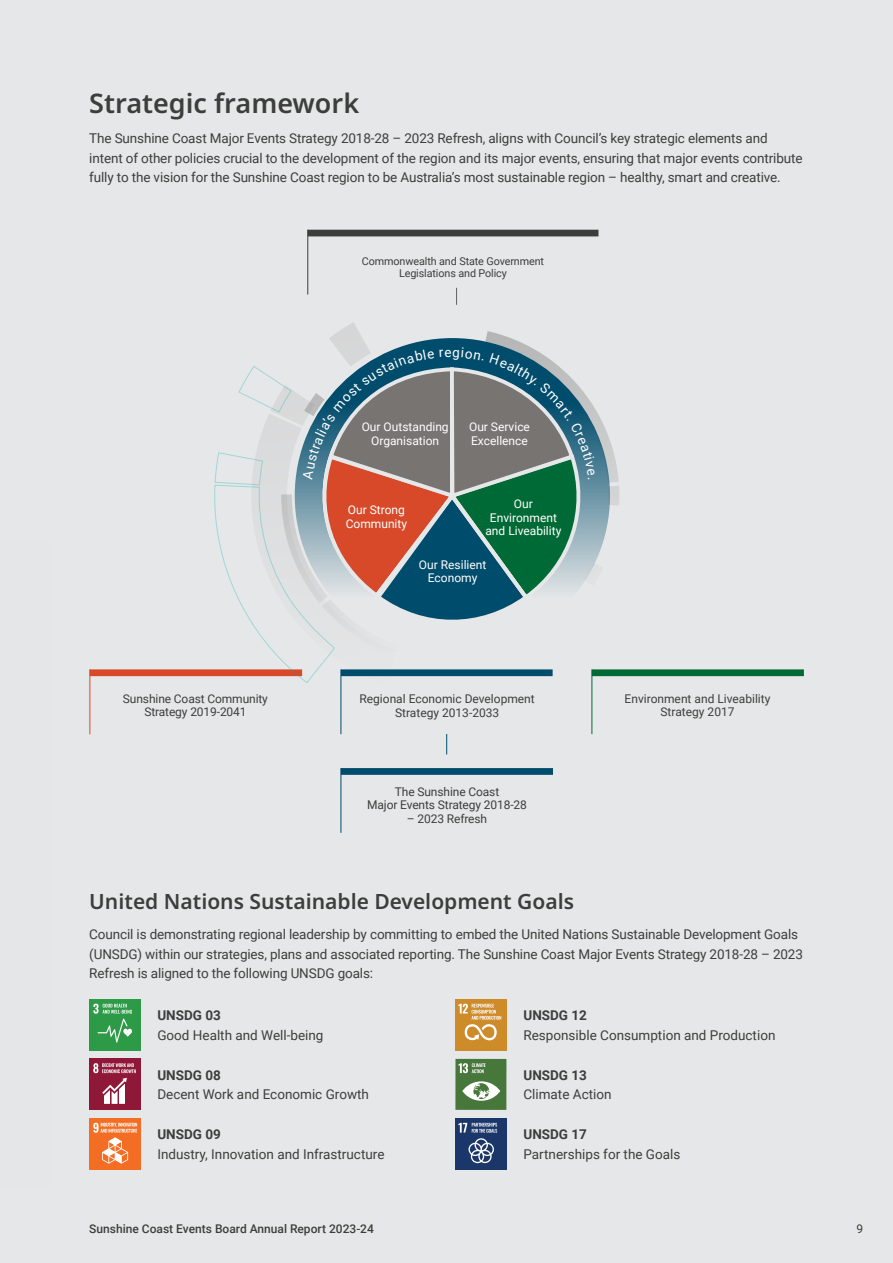
<style>
.page{position:relative;width:893px;height:1263px;background:#e6e7e8}
.page>*{position:absolute;margin:0;border:0;box-sizing:border-box;transform-origin:0 0}
.t1{font:600 27px "Noto Sans";color:#3d3d3c}
.t2{font:600 21px "Noto Sans";color:#3d3d3c}
.t3{font:13.5px/19.5px "Roboto";letter-spacing:-.01em;color:#3d3d3c}
.t4{font:700 13.5px "Roboto";color:#3d3d3c}
.t5{font:12px/13.5px "Roboto";letter-spacing:-.01em;color:#3d3d3c;text-align:center}
.t6{font:12px/13.2px "Roboto";color:#fff;text-align:center}
.t7{font:500 12px "Roboto";color:#3d3d3c}
.t8{font:10.8px/12.1px "Roboto";letter-spacing:-.01em;color:#3d3d3c;text-align:center}
</style>
<div class="page">
<hr style="left:0;top:0;width:1px;height:1263px;background:#3d3d3c">
<img style="left:0;top:542px;width:1px;height:644px">
<div style="left:89px;top:999px;width:51px;height:51px;background:#2d9a47"></div>
<svg style="left:93px;top:1004px;width:39px;height:38px"></svg>
<div style="left:455px;top:999px;width:51px;height:51px;background:#cd8b2a"></div>
<svg style="left:458px;top:1004px;width:43px;height:37px"></svg>
<div style="left:89px;top:1059px;width:51px;height:51px;background:#8f1838"></div>
<svg style="left:93px;top:1063px;width:43px;height:41px"></svg>
<div style="left:455px;top:1059px;width:51px;height:51px;background:#48773c"></div>
<svg style="left:458px;top:1063px;width:42px;height:38px"></svg>
<div style="left:89px;top:1118px;width:51px;height:51px;background:#f36e24"></div>
<svg style="left:93px;top:1123px;width:44px;height:41px"></svg>
<div style="left:455px;top:1118px;width:51px;height:51px;background:#1b3668"></div>
<svg style="left:458px;top:1123px;width:39px;height:40px"></svg>
<div style="left:90px;top:669px;width:212px;height:7px;background:#d74929"></div>
<hr style="left:90px;top:669px;width:1px;height:65px;background:#d74929">
<svg style="left:446px;top:734px;width:1px;height:20px"></svg>
<svg style="left:397px;top:331px;width:222px;height:229px"></svg>
<svg style="left:295px;top:338px;width:315px;height:315px;background:#487c92"></svg>
<svg style="left:329px;top:322px;width:39px;height:362px"></svg>
<hr style="left:307px;top:230px;width:1px;height:65px;background:#3d3d3c">
<div style="left:308px;top:230px;width:290px;height:6px;background:#3d3d3c"></div>
<svg style="left:456px;top:288px;width:1px;height:17px"></svg>
<hr style="left:341px;top:669px;width:1px;height:65px;background:#004c6c">
<div style="left:341px;top:768px;width:212px;height:7px;background:#004c6c"></div>
<hr style="left:341px;top:768px;width:1px;height:65px;background:#004c6c">
<div style="left:592px;top:669px;width:212px;height:7px;background:#006a36"></div>
<hr style="left:591px;top:669px;width:1px;height:65px;background:#006a36">
<svg style="left:215px;top:348px;width:380px;height:335px"></svg>
<h1 class="t1" style="left:89px;top:84px;width:271px">Strategic framework</h1>
<p class="t3" style="left:89px;top:128px;width:715px">The Sunshine Coast Major Events Strategy 2018-28 – 2023 Refresh, aligns with Council’s key strategic elements and intent of other policies crucial to the development of the region and its major events, ensuring that major events contribute fully to the vision for the Sunshine Coast region to be Australia’s most sustainable region – healthy, smart and creative.</p>
<p class="t8" style="left:362px;top:255px;width:184px">Commonwealth and State Government<br>Legislations and Policy</p>
<p class="t6" style="left:362px;top:420px;width:88px">Our Outstanding<br>Organisation</p>
<p class="t6" style="left:469px;top:420px;width:62px;text-align:left">Our Service<br>Excellence</p>
<p class="t5" style="left:123px;top:691px;width:146px">Sunshine Coast Community<br>Strategy 2019-2041</p>
<p class="t6" style="left:346px;top:503px;width:63px;text-align:left">Our Strong<br>Community</p>
<p class="t6" style="left:485px;top:497px;width:77px">Our<br>Environment and Liveability</p>
<p class="t6" style="left:419px;top:558px;width:69px">Our Resilient<br>Economy</p>
<p class="t5" style="left:359px;top:692px;width:177px">Regional Economic Development<br>Strategy 2013-2033</p>
<p class="t5" style="left:367px;top:784px;width:161px">The Sunshine Coast<br>Major Events Strategy 2018-28</p>
<p class="t5" style="left:407px;top:811px;width:82px">– 2023 Refresh</p>
<p class="t5" style="left:625px;top:691px;width:147px">Environment and Liveability<br>Strategy 2017</p>
<h2 class="t2" style="left:89px;top:887px;width:486px">United Nations Sustainable Development Goals</h2>
<p class="t3" style="left:89px;top:924px;width:715px">Council is demonstrating regional leadership by committing to embed the United Nations Sustainable Development Goals (UNSDG) within our strategies, plans and associated reporting. The Sunshine Coast Major Events Strategy 2018-28 – 2023<br>Refresh is aligned to the following UNSDG goals:</p>
<p class="t4" style="left:157px;top:1006px;width:65px">UNSDG 03</p>
<p class="t3" style="left:157px;top:1024px;width:168px">Good Health and Well-being</p>
<p class="t4" style="left:523px;top:1006px;width:65px">UNSDG 12</p>
<p class="t3" style="left:523px;top:1024px;width:253px">Responsible Consumption and Production</p>
<p class="t4" style="left:157px;top:1065px;width:65px">UNSDG 08</p>
<p class="t3" style="left:157px;top:1084px;width:213px">Decent Work and Economic Growth</p>
<p class="t4" style="left:157px;top:1125px;width:65px">UNSDG 09</p>
<p class="t3" style="left:157px;top:1144px;width:229px">Industry, Innovation and Infrastructure</p>
<p class="t4" style="left:523px;top:1065px;width:65px">UNSDG 13</p>
<p class="t3" style="left:523px;top:1084px;width:90px">Climate Action</p>
<p class="t4" style="left:523px;top:1125px;width:65px">UNSDG 17</p>
<p class="t3" style="left:523px;top:1144px;width:158px">Partnerships for the Goals</p>
<p class="t7" style="left:89px;top:1220px;width:286px">Sunshine Coast Events Board Annual Report 2023-24</p>
<p class="t5" style="left:856px;top:1222px;width:8px">9</p>
</div>
